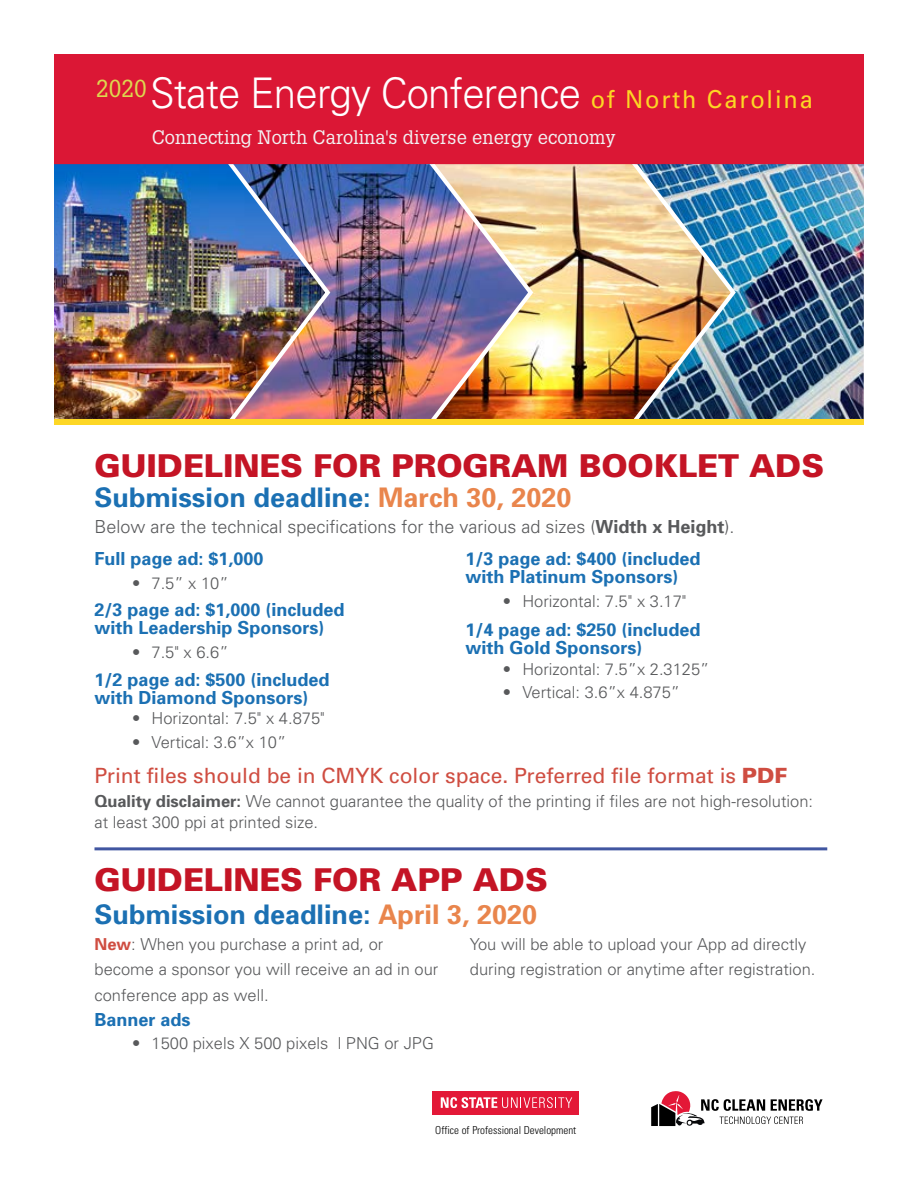
<style>
.page{position:relative;width:918px;height:1188px;background:#fff}
.page>*{position:absolute;margin:0;border:0;box-sizing:border-box;transform-origin:0 0}
.t1{font:300 42.15px "Univers";letter-spacing:-.02em;color:#fff;scale:.95 1}
.t2{font:900 31.5px "Univers";letter-spacing:-.005em;color:#c41425}
.t3{font:700 27px "Univers";color:#1b70b3}
.t4{font:24px "Glypha LT Std";color:#ddd84f;scale:.95 1}
.t5{font:21px "Univers";color:#cf4d41}
.t6{font:19.05px "Glypha LT Std";letter-spacing:.01em;color:#f2f2f3;scale:.95 1}
.t7{font:700 18px/18px "Univers";color:#1b70b3}
.t8{font:300 18px/31.8px "Univers";color:#58595b}
.t9{font:300 16.5px/25.5px "Univers";color:#58595b}
.t10{font:300 condensed 10.95px "Univers";color:#000}
.s1{font-weight:400;font-size:24.75px;color:#fcd724}
.s2{color:#e9854c}
.s3{font-weight:700}
.s4{font-weight:700;color:#1b70b3}
.s5{font-weight:900}
.s6{font-weight:700;color:#cf4d41}
</style>
<div class="page">
<svg style="left:651px;top:1091px;width:172px;height:36px"></svg>
<div style="left:433px;top:1091px;width:146px;height:23px;background:#e31837"></div>
<svg style="left:441px;top:1097px;width:131px;height:11px"></svg>
<div style="left:54px;top:419px;width:810px;height:5px;background:#fdd726"></div>
<div style="left:54px;top:54px;width:810px;height:110px;background:#db1735"></div>
<img style="left:54px;top:164px;width:166px;height:255px">
<img style="left:738px;top:164px;width:126px;height:255px">
<img style="left:536px;top:164px;width:202px;height:255px">
<img style="left:220px;top:164px;width:316px;height:255px">
<hr style="left:94px;top:847px;width:733px;height:3px;background:#4156a1">
<h1 class="t1" style="left:150px;top:67px;width:699px">State Energy Conference <span class="s1">of North Carolina</span></h1>
<h3 class="t4" style="left:96px;top:74px;width:55px">2020</h3>
<p class="t6" style="left:152px;top:126px;width:490px">Connecting North Carolina's diverse energy economy</p>
<h2 class="t2" style="left:94px;top:446px;width:731px">GUIDELINES FOR PROGRAM BOOKLET ADS</h2>
<h3 class="t3" style="left:94px;top:480px;width:479px">Submission deadline: <span class="s2">March 30, 2020</span></h3>
<p class="t8" style="left:94px;top:511px;width:642px">Below are the technical specifications for the various ad sizes (<span class="s3">Width x Height</span>).<br><span class="s4">Full page ad: $1,000</span></p>
<p class="t9" style="left:132px;top:570px;width:98px">• 7.5” x 10”</p>
<p class="t7" style="left:94px;top:600px;width:252px">2/3 page ad: $1,000 (included with Leadership Sponsors)</p>
<p class="t9" style="left:132px;top:639px;width:98px">• 7.5" x 6.6”</p>
<p class="t7" style="left:94px;top:670px;width:237px">1/2 page ad: $500 (included with Diamond Sponsors)</p>
<p class="t9" style="left:132px;top:705px;width:194px">• Horizontal: 7.5" x 4.875"</p>
<p class="t9" style="left:132px;top:728px;width:156px">• Vertical: 3.6”x 10”</p>
<p class="t7" style="left:465px;top:549px;width:237px">1/3 page ad: $400 (included with Platinum Sponsors)</p>
<p class="t9" style="left:503px;top:588px;width:185px">• Horizontal: 7.5" x 3.17"</p>
<p class="t7" style="left:465px;top:620px;width:237px">1/4 page ad: $250 (included with Gold Sponsors)</p>
<p class="t9" style="left:503px;top:656px;width:208px">• Horizontal: 7.5”x 2.3125”</p>
<p class="t9" style="left:503px;top:679px;width:179px">• Vertical: 3.6”x 4.875”</p>
<p class="t5" style="left:94px;top:762px;width:694px">Print files should be in CMYK color space. Preferred file format is <span class="s5">PDF</span></p>
<p class="t9" style="left:94px;top:790px;width:720px;line-height:21px"><span class="s3">Quality disclaimer:</span> We cannot guarantee the quality of the printing if files are not high-resolution: at least 300 ppi at printed size.</p>
<h2 class="t2" style="left:94px;top:860px;width:455px">GUIDELINES FOR APP ADS</h2>
<h3 class="t3" style="left:94px;top:897px;width:444px">Submission deadline: <span class="s2">April 3, 2020</span></h3>
<p class="t9" style="left:94px;top:931px;width:345px"><span class="s6">New</span>: When you purchase a print ad, or become a sponsor you will receive an ad in our conference app as well.</p>
<p class="t7" style="left:94px;top:1010px;width:98px">Banner ads</p>
<p class="t9" style="left:132px;top:1030px;width:303px">• 1500 pixels X 500 pixels | PNG or JPG</p>
<p class="t9" style="left:470px;top:931px;width:347px">You will be able to upload your App ad directly during registration or anytime after registration.</p>
<p class="t10" style="left:435px;top:1123px;width:143px">Office of Professional Development</p>
</div>
